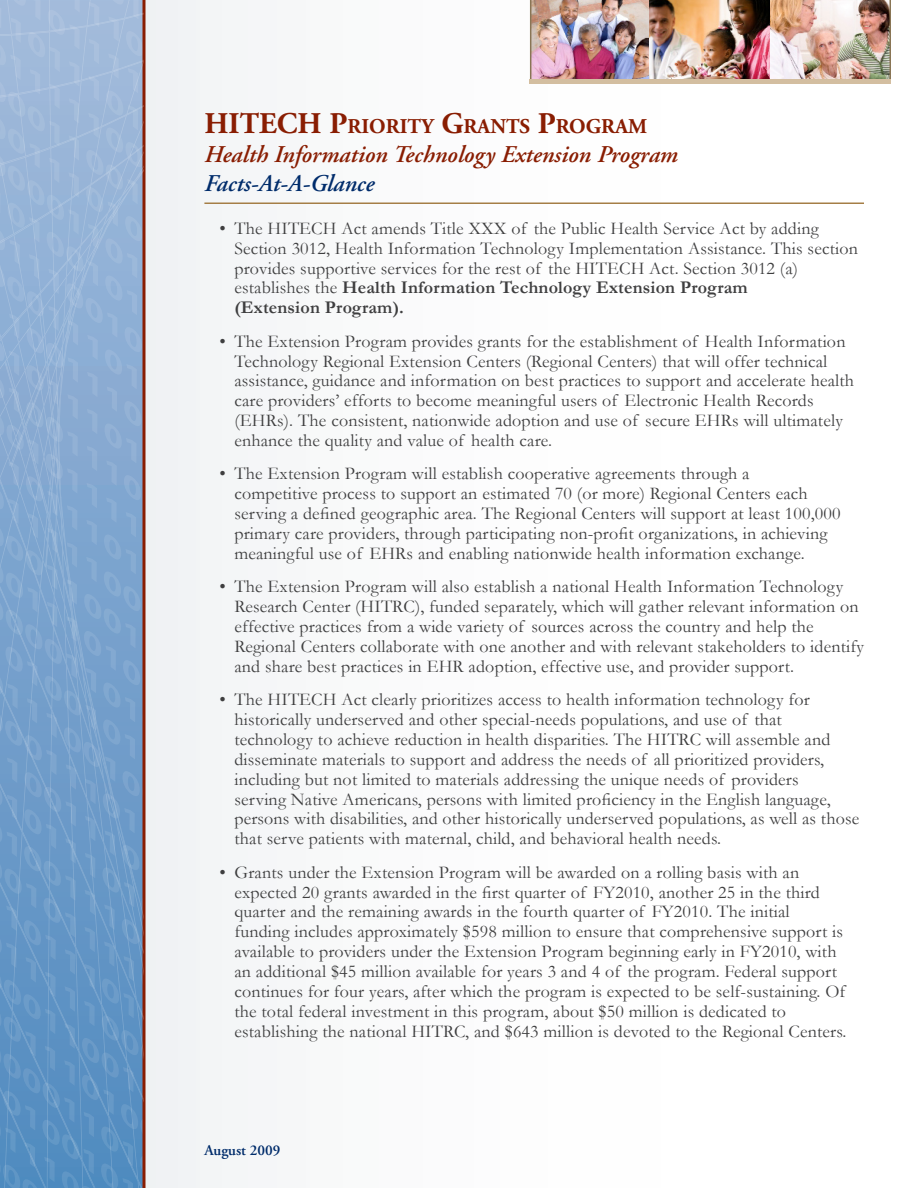
<style>
.page{position:relative;width:918px;height:1188px;background:#fff}
.page>*{position:absolute;margin:0;border:0;box-sizing:border-box;transform-origin:0 0}
.t1{font:italic 600 24px "Adobe Garamond";color:#891d02}
.t2{font:italic 600 24px "Adobe Garamond";color:#002c6b}
.t3{font:700 21px "Adobe Garamond";color:#891d02}
.Body{font:18px/19.8px "Garamond";letter-spacing:.01em;color:#3e3e3f}
.t4{font:600 15px "Adobe Garamond";color:#002c6b}
.s1{font-size:30px}
.s2{font-weight:700}
</style>
<div class="page">
<div style="left:0;top:0;width:918px;height:1188px;background:linear-gradient(to bottom,#fafafb,#fcfcfc)"></div>
<hr style="left:204px;top:202px;width:660px;height:2px;background:#a57e46">
<svg style="left:0;top:0;width:144px;height:1188px;background:#7ea5ce"></svg>
<img style="left:530px;top:0;width:361px;height:80px">
<hr style="left:530px;top:80px;width:361px;height:4px;background:#d3bea0">
<div style="left:219px;top:100px;width:61px;height:950px;background:#f5f6f8"></div>
<div style="left:221px;top:1137px;width:49px;height:51px;background:#f4f6f7"></div>
<p class="t3" style="left:204px;top:115px;width:444px"><span class="s1">HITECH P</span>RIORITY <span class="s1">G</span>RANTS <span class="s1">P</span>ROGRAM</p>
<p class="t1" style="left:204px;top:141px;width:475px">Health Information Technology Extension Program</p>
<p class="t2" style="left:204px;top:170px;width:172px">Facts-At-A-Glance</p>
<p class="Body" style="left:234px;top:218px;width:625px;text-indent:-15px">• The HITECH Act amends Title XXX of the Public Health Service Act by adding Section 3012, Health Information Technology Implementation Assistance. This section provides supportive services for the rest of the HITECH Act. Section 3012 (a) establishes the <span class="s2">Health Information Technology Extension Program<br>(Extension Program).</span></p>
<p class="Body" style="left:234px;top:331px;width:621px;text-indent:-15px">• The Extension Program provides grants for the establishment of Health Information Technology Regional Extension Centers (Regional Centers) that will offer technical assistance, guidance and information on best practices to support and accelerate health care providers’ efforts to become meaningful users of Electronic Health Records (EHRs). The consistent, nationwide adoption and use of secure EHRs will ultimately enhance the quality and value of health care.</p>
<p class="Body" style="left:234px;top:464px;width:608px;text-indent:-15px">• The Extension Program will establish cooperative agreements through a<br>competitive process to support an estimated 70 (or more) Regional Centers each serving a defined geographic area. The Regional Centers will support at least 100,000 primary care providers, through participating non-profit organizations, in achieving meaningful use of EHRs and enabling nationwide health information exchange.</p>
<p class="Body" style="left:234px;top:577px;width:631px;text-indent:-15px">• The Extension Program will also establish a national Health Information Technology Research Center (HITRC), funded separately, which will gather relevant information on effective practices from a wide variety of sources across the country and help the Regional Centers collaborate with one another and with relevant stakeholders to identify and share best practices in EHR adoption, effective use, and provider support.</p>
<p class="Body" style="left:234px;top:689px;width:626px;text-indent:-15px">• The HITECH Act clearly prioritizes access to health information technology for historically underserved and other special-needs populations, and use of that technology to achieve reduction in health disparities. The HITRC will assemble and disseminate materials to support and address the needs of all prioritized providers, including but not limited to materials addressing the unique needs of providers<br>serving Native Americans, persons with limited proficiency in the English language, persons with disabilities, and other historically underserved populations, as well as those that serve patients with maternal, child, and behavioral health needs.</p>
<p class="Body" style="left:234px;top:862px;width:613px;text-indent:-15px">• Grants under the Extension Program will be awarded on a rolling basis with an expected 20 grants awarded in the first quarter of FY2010, another 25 in the third quarter and the remaining awards in the fourth quarter of FY2010. The initial funding includes approximately $598 million to ensure that comprehensive support is available to providers under the Extension Program beginning early in FY2010, with an additional $45 million available for years 3 and 4 of the program. Federal support continues for four years, after which the program is expected to be self-sustaining. Of the total federal investment in this program, about $50 million is dedicated to establishing the national HITRC, and $643 million is devoted to the Regional Centers.</p>
<p class="t4" style="left:204px;top:1142px;width:78px">August 2009</p>
</div>
